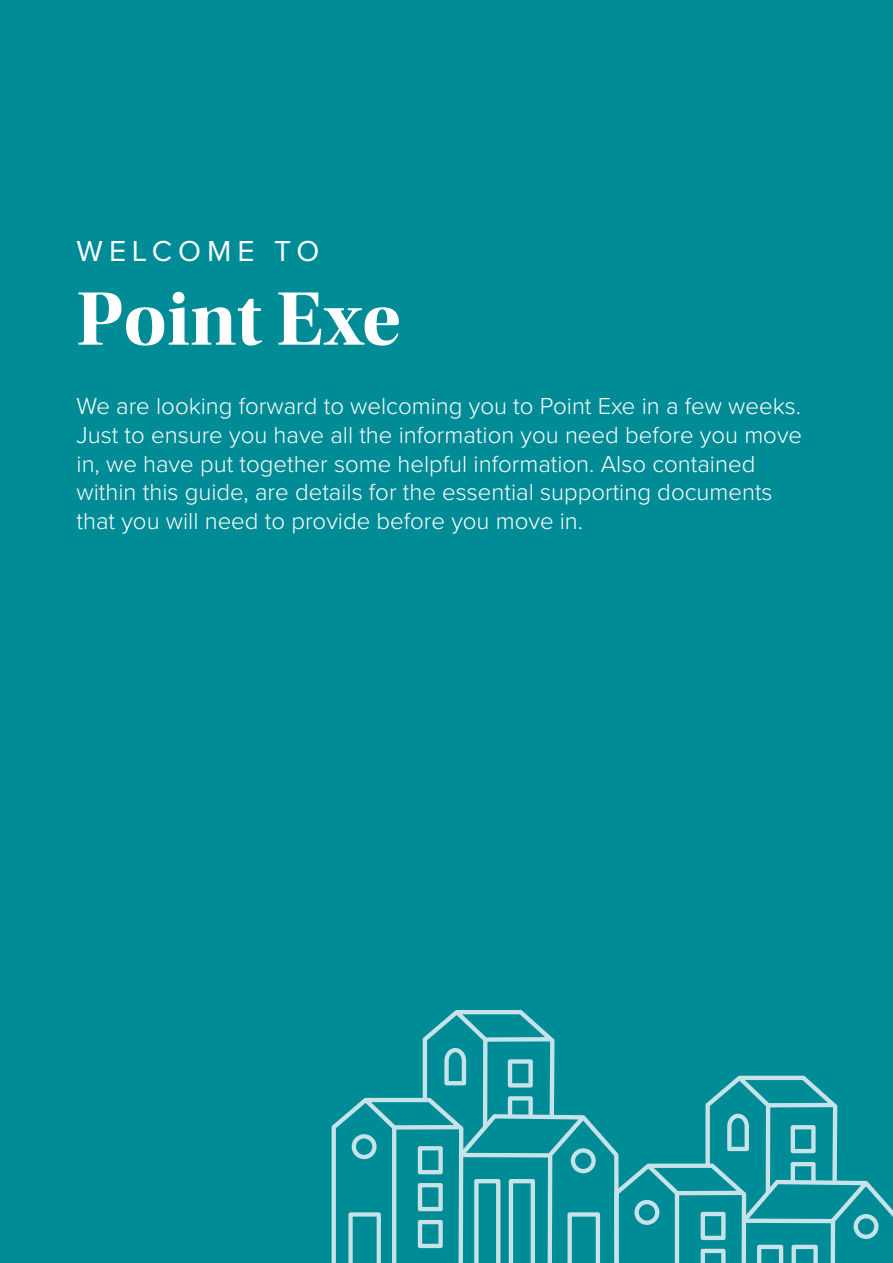
<style>
.page{position:relative;width:893px;height:1263px;background:#008c96}
.page>*{position:absolute;margin:0;border:0;box-sizing:border-box;transform-origin:0 0}
.t1{font:79.05px "Utopia Std Bold Disp";color:#fff}
.t2{font:30px "Proxima Nova";letter-spacing:.2em;color:#fff}
.t3{font:300 24px/28.8px "Proxima Nova";color:#fff}
</style>
<div class="page">
<svg style="left:332px;top:1010px;width:282px;height:253px"></svg>
<svg style="left:614px;top:1075px;width:279px;height:188px"></svg>
<p class="t2" style="left:77px;top:237px;width:244px">WELCOME TO</p>
<h1 class="t1" style="left:77px;top:275px;width:325px">Point Exe</h1>
<p class="t3" style="left:77px;top:390px;width:727px">We are looking forward to welcoming you to Point Exe in a few weeks.<br>Just to ensure you have all the information you need before you move in, we have put together some helpful information. Also contained within this guide, are details for the essential supporting documents that you will need to provide before you move in.</p>
</div>
